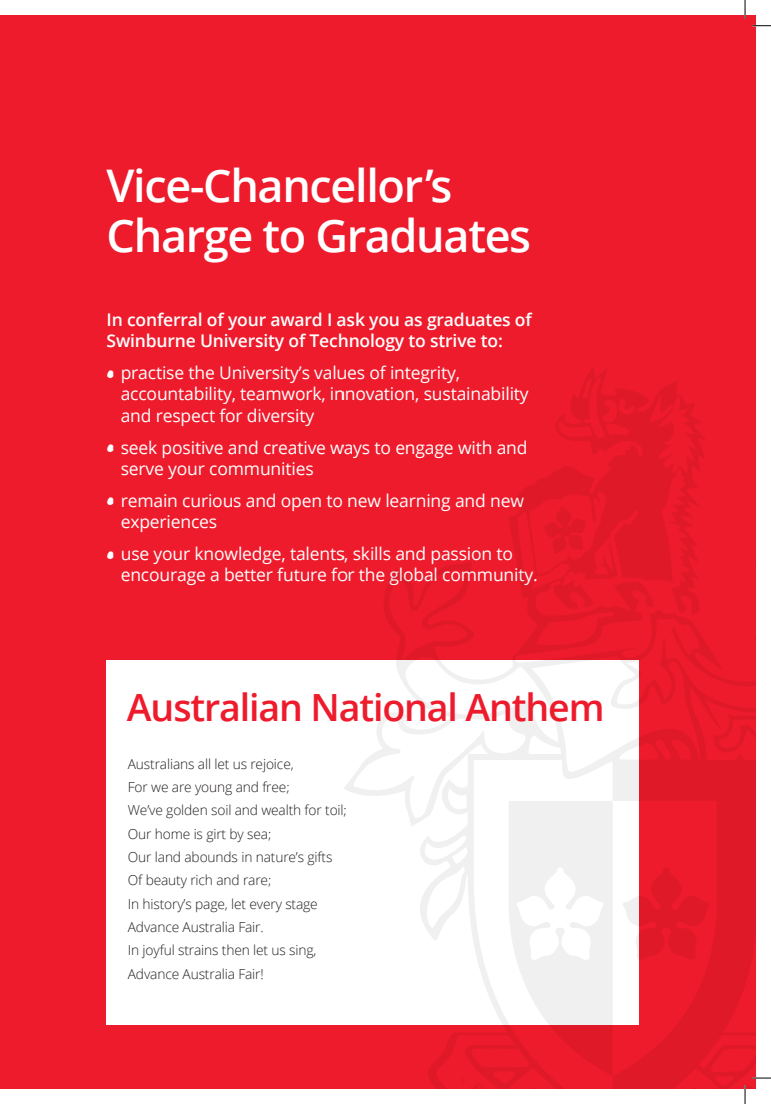
<style>
.page{position:relative;width:771px;height:1104px;background:#fff}
.page>*{position:absolute;margin:0;border:0;box-sizing:border-box;transform-origin:0 0}
.t1{font:47.5px "Brush Up";color:#fff}
.t2{font:600 45px/50px "Open Sans";letter-spacing:-.03em;color:#fff}
.t3{font:600 37.5px "Open Sans";letter-spacing:-.03em;color:#ee1b2c}
.t4{font:17.5px/21.2px "Open Sans";letter-spacing:-.01em;color:#fff}
.t5{font:600 17.5px/21.2px "Open Sans";letter-spacing:-.01em;color:#fff}
.t6{font:300 13.75px/23.4px "Open Sans";letter-spacing:-.01em;color:#231f20}
</style>
<div class="page">
<div style="left:0;top:15px;width:755px;height:1074px;background:#ee1b2c"></div>
<div style="left:106px;top:660px;width:532px;height:365px;background:#fff"></div>
<svg style="left:468px;top:827px;width:283px;height:205px"></svg>
<svg style="left:420px;top:827px;width:48px;height:113px"></svg>
<svg style="left:622px;top:827px;width:133px;height:134px"></svg>
<svg style="left:344px;top:367px;width:411px;height:460px"></svg>
<svg style="left:543px;top:506px;width:43px;height:49px"></svg>
<svg style="left:752px;top:25px;width:18px;height:1px"></svg>
<svg style="left:744px;top:0;width:1px;height:18px"></svg>
<svg style="left:428px;top:1032px;width:342px;height:72px"></svg>
<h2 class="t2" style="left:106px;top:160px;width:426px">Vice-Chancellor’s<br>Charge to Graduates</h2>
<p class="t5" style="left:106px;top:309px;width:426px">In conferral of your award I ask you as graduates of<br>Swinburne University of Technology to strive to:</p>
<h1 class="t1" style="left:106px;top:333px;width:9px">.</h1>
<p class="t4" style="left:121px;top:362px;width:409px">practise the University’s values of integrity, accountability, teamwork, innovation, sustainability and respect for diversity</p>
<h1 class="t1" style="left:106px;top:407px;width:9px">.</h1>
<p class="t4" style="left:121px;top:436px;width:408px">seek positive and creative ways to engage with and serve your communities</p>
<h1 class="t1" style="left:106px;top:460px;width:9px">.</h1>
<p class="t4" style="left:121px;top:489px;width:404px">remain curious and open to new learning and new experiences</p>
<h1 class="t1" style="left:106px;top:513px;width:9px">.</h1>
<p class="t4" style="left:121px;top:542px;width:418px">use your knowledge, talents, skills and passion to encourage a better future for the global community.</p>
<h3 class="t3" style="left:127px;top:681px;width:479px">Australian National Anthem</h3>
<p class="t6" style="left:128px;top:752px;width:220px">Australians all let us rejoice,<br>For we are young and free;<br>We’ve golden soil and wealth for toil;<br>Our home is girt by sea;<br>Our land abounds in nature’s gifts<br>Of beauty rich and rare;<br>In history’s page, let every stage<br>Advance Australia Fair.<br>In joyful strains then let us sing,<br>Advance Australia Fair!</p>
</div>
